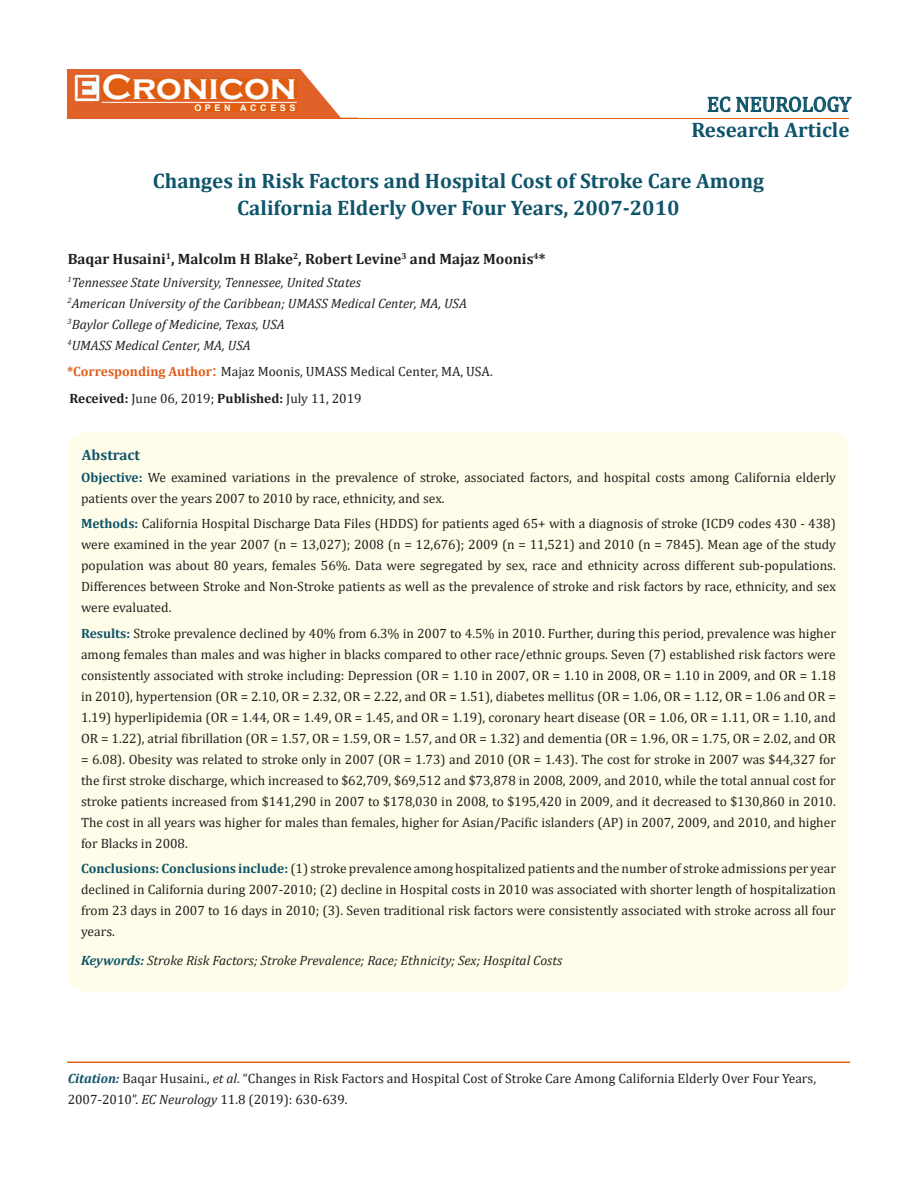
<style>
.page{position:relative;width:917px;height:1188px;background:#fff}
.page>*{position:absolute;margin:0;border:0;box-sizing:border-box;transform-origin:0 0}
.t1{font:700 36px "Copperplate Gothic";color:#fff}
.t2{font:700 21px/27px "Cambria";color:#0e546a;text-align:center}
.t3{font:21px "Cambria";color:#0e546a}
.t4{font:700 15px "Cambria";color:#231f20}
.t5{font:700 15px "Cambria";color:#0e546a}
.t6{font:13.5px/21px "Cambria";color:#231f20;text-align:justify}
.t7{font:italic 13.5px "Cambria";color:#231f20}
.t8{font:700 9px "Arial";letter-spacing:.4em;color:#fff}
.s1{font-weight:700;color:#e05d1a}
.s2{font-size:18px;color:#e05d1a}
.s3{font-weight:700}
.s4{font-weight:700;color:#0e546a}
.s5{font-weight:700;font-style:italic;color:#0e546a}
.s6{font-style:italic}
</style>
<div class="page">
<div style="left:67px;top:70px;width:290px;height:49px;background:#e06228"></div>
<svg style="left:300px;top:69px;width:58px;height:49px"></svg>
<img style="left:75px;top:75px;width:24px;height:26px">
<div style="left:102px;top:79px;width:195px;height:21px;background:#df5d11"></div>
<div style="left:194px;top:105px;width:103px;height:7px;background:#df5d11"></div>
<svg style="left:707px;top:97px;width:23px;height:15px"></svg>
<svg style="left:736px;top:97px;width:115px;height:15px"></svg>
<hr style="left:102px;top:102px;width:194px;height:1px;background:#fff">
<hr style="left:279px;top:118px;width:569px;height:1px;background:#e05d1a">
<div style="left:67px;top:1062px;width:782px;height:1px;border:1px solid #e05d1a"></div>
<div style="left:67px;top:432px;width:781px;height:560px;background:#fffde9;border-radius:18px"></div>
<p class="t1" style="left:102px;top:68px;width:196px">Cronicon</p>
<p class="t8" style="left:194px;top:102px;width:103px">OPEN ACCESS</p>
<p class="t3" style="left:707px;top:92px;width:146px">EC NEUROLOGY</p>
<p class="t2" style="left:691px;top:116px;width:160px">Research Article</p>
<p class="t2" style="left:153px;top:166px;width:613px">Changes in Risk Factors and Hospital Cost of Stroke Care Among<br>California Elderly Over Four Years, 2007-2010</p>
<p class="t4" style="left:68px;top:248px;width:479px">Baqar Husaini<sup>1</sup>, Malcolm H Blake<sup>2</sup>, Robert Levine<sup>3</sup> and Majaz Moonis<sup>4</sup>*</p>
<p class="t7" style="left:67px;top:273px;width:295px"><sup>1</sup>Tennessee State University, Tennessee, United States</p>
<p class="t7" style="left:67px;top:294px;width:401px"><sup>2</sup>American University of the Caribbean; UMASS Medical Center, MA, USA</p>
<p class="t7" style="left:67px;top:315px;width:219px"><sup>3</sup>Baylor College of Medicine, Texas, USA</p>
<p class="t7" style="left:67px;top:336px;width:185px"><sup>4</sup>UMASS Medical Center, MA, USA</p>
<p class="t6" style="left:67px;top:361px;width:427px"><span class="s1">*Corresponding Author</span><span class="s2">:</span> Majaz Moonis, UMASS Medical Center, MA, USA.</p>
<p class="t6" style="left:69px;top:388px;width:294px"><span class="s3">Received:</span> June 06, 2019; <span class="s3">Published:</span> July 11, 2019</p>
<p class="t5" style="left:82px;top:445px;width:60px">Abstract</p>
<p class="t6" style="left:81px;top:467px;width:756px"><span class="s4">Objective:</span> We examined variations in the prevalence of stroke, associated factors, and hospital costs among California elderly patients over the years 2007 to 2010 by race, ethnicity, and sex.</p>
<p class="t6" style="left:81px;top:513px;width:756px"><span class="s4">Methods:</span> California Hospital Discharge Data Files (HDDS) for patients aged 65+ with a diagnosis of stroke (ICD9 codes 430 - 438) were examined in the year 2007 (n = 13,027); 2008 (n = 12,676); 2009 (n = 11,521) and 2010 (n = 7845). Mean age of the study population was about 80 years, females 56%. Data were segregated by sex, race and ethnicity across different sub-populations.<br>Differences between Stroke and Non-Stroke patients as well as the prevalence of stroke and risk factors by race, ethnicity, and sex were evaluated.</p>
<p class="t6" style="left:81px;top:623px;width:756px"><span class="s4">Results:</span> Stroke prevalence declined by 40% from 6.3% in 2007 to 4.5% in 2010. Further, during this period, prevalence was higher among females than males and was higher in blacks compared to other race/ethnic groups. Seven (7) established risk factors were consistently associated with stroke including: Depression (OR = 1.10 in 2007, OR = 1.10 in 2008, OR = 1.10 in 2009, and OR = 1.18 in 2010), hypertension (OR = 2.10, OR = 2.32, OR = 2.22, and OR = 1.51), diabetes mellitus (OR = 1.06, OR = 1.12, OR = 1.06 and OR = 1.19) hyperlipidemia (OR = 1.44, OR = 1.49, OR = 1.45, and OR = 1.19), coronary heart disease (OR = 1.06, OR = 1.11, OR = 1.10, and OR = 1.22), atrial fibrillation (OR = 1.57, OR = 1.59, OR = 1.57, and OR = 1.32) and dementia (OR = 1.96, OR = 1.75, OR = 2.02, and OR = 6.08). Obesity was related to stroke only in 2007 (OR = 1.73) and 2010 (OR = 1.43). The cost for stroke in 2007 was $44,327 for the first stroke discharge, which increased to $62,709, $69,512 and $73,878 in 2008, 2009, and 2010, while the total annual cost for stroke patients increased from $141,290 in 2007 to $178,030 in 2008, to $195,420 in 2009, and it decreased to $130,860 in 2010.<br>The cost in all years was higher for males than females, higher for Asian/Pacific islanders (AP) in 2007, 2009, and 2010, and higher for Blacks in 2008.</p>
<p class="t6" style="left:81px;top:858px;width:756px"><span class="s4">Conclusions: Conclusions include:</span> (1) stroke prevalence among hospitalized patients and the number of stroke admissions per year declined in California during 2007-2010; (2) decline in Hospital costs in 2010 was associated with shorter length of hospitalization from 23 days in 2007 to 16 days in 2010; (3). Seven traditional risk factors were consistently associated with stroke across all four years.</p>
<p class="t7" style="left:81px;top:951px;width:482px"><span class="s4">Keywords:</span> Stroke Risk Factors; Stroke Prevalence; Race; Ethnicity; Sex; Hospital Costs</p>
<p class="t6" style="left:68px;top:1068px;width:750px"><span class="s5">Citation:</span> Baqar Husaini., <span class="s6">et al</span>. “Changes in Risk Factors and Hospital Cost of Stroke Care Among California Elderly Over Four Years,<br>2007-2010”. <span class="s6">EC Neurology</span> 11.8 (2019): 630-639.</p>
</div>
